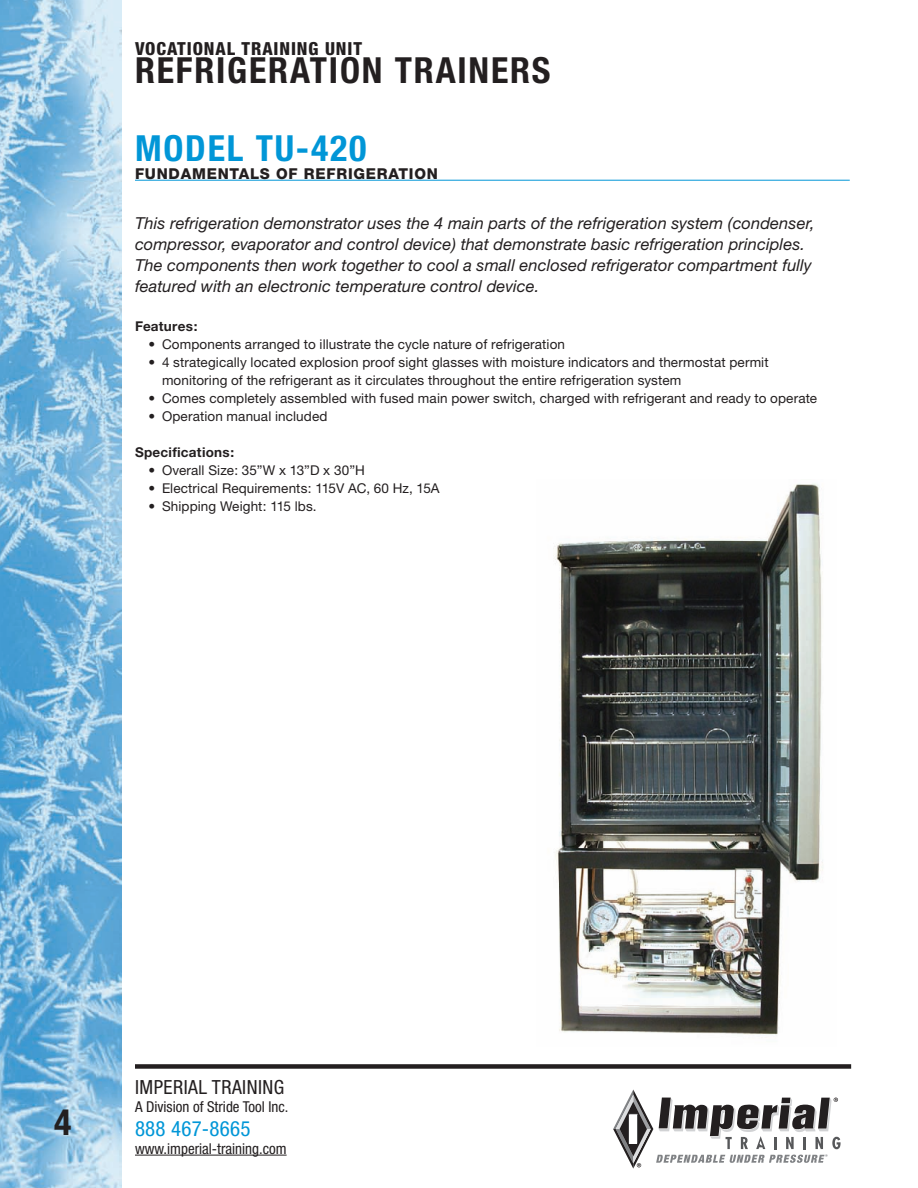
<style>
.page{position:relative;width:918px;height:1188px;background:#fff}
.page>*{position:absolute;margin:0;border:0;box-sizing:border-box;transform-origin:0 0}
.t1{font:700 condensed 36px "Helvetica Neue LT Std";letter-spacing:.05em;color:#231f20}
.t2{font:700 condensed 36px "Helvetica Neue LT Std";letter-spacing:.05em;color:#0196d7}
.t3{font:700 condensed 36px "Helvetica Neue";color:#231f20}
.t4{font:condensed 21px "Helvetica Neue";letter-spacing:.01em;color:#0196d7}
.t5{font:condensed 19.5px "Helvetica Neue";letter-spacing:.025em;color:#231f20}
.t6{font:800 condensed 18px "Helvetica Neue";letter-spacing:.05em;color:#231f20}
.t7{font:italic 16.5px/21px "Helvetica Neue";letter-spacing:.005em;color:#231f20}
.t8{font:condensed 15px "Helvetica Neue";color:#231f20}
.t9{font:800 15px "Helvetica Neue";letter-spacing:.05em;color:#231f20}
.t10{font:13.5px/18px "Helvetica Neue";letter-spacing:.01em;color:#231f20}
.t11{font:700 13.5px "Helvetica Neue";letter-spacing:.02em;color:#231f20}
.s1{font-weight:700}
</style>
<div class="page">
<img style="left:0;top:0;width:122px;height:1188px">
<div style="left:135px;top:1064px;width:716px;height:5px;background:#231f20"></div>
<hr style="left:135px;top:1155px;width:152px;height:1px;background:#231f20">
<svg style="left:613px;top:1090px;width:228px;height:79px"></svg>
<img style="left:554px;top:484px;width:269px;height:551px">
<hr style="left:135px;top:180px;width:715px;height:1px;background:#0196d7">
<h3 class="t6" style="left:135px;top:38px;width:229px">VOCATIONAL TRAINING UNIT</h3>
<h1 class="t1" style="left:135px;top:49px;width:417px">REFRIGERATION TRAINERS</h1>
<h1 class="t2" style="left:135px;top:126px;width:233px">MODEL TU-420</h1>
<p class="t9" style="left:135px;top:164px;width:304px">FUNDAMENTALS OF REFRIGERATION</p>
<p class="t7" style="left:135px;top:212px;width:681px">This refrigeration demonstrator uses the 4 main parts of the refrigeration system (condenser, compressor, evaporator and control device) that demonstrate basic refrigeration principles.<br>The components then work together to cool a small enclosed refrigerator compartment fully featured with an electronic temperature control device.</p>
<p class="t11" style="left:135px;top:318px;width:64px">Features:</p>
<p class="t10" style="left:148px;top:335px;width:418px"><span class="s1">•</span> Components arranged to illustrate the cycle nature of refrigeration</p>
<p class="t10" style="left:162px;top:353px;width:608px;text-indent:-14px"><span class="s1">•</span> 4 strategically located explosion proof sight glasses with moisture indicators and thermostat permit monitoring of the refrigerant as it circulates throughout the entire refrigeration system</p>
<p class="t10" style="left:148px;top:389px;width:670px"><span class="s1">•</span> Comes completely assembled with fused main power switch, charged with refrigerant and ready to operate</p>
<p class="t10" style="left:148px;top:407px;width:181px"><span class="s1">•</span> Operation manual included</p>
<p class="t11" style="left:135px;top:444px;width:101px">Specifications:</p>
<p class="t10" style="left:148px;top:461px;width:218px"><span class="s1">•</span> Overall Size: 35”W x 13”D x 30”H</p>
<p class="t10" style="left:148px;top:479px;width:293px"><span class="s1">•</span> Electrical Requirements: 115V AC, 60 Hz, 15A</p>
<p class="t10" style="left:148px;top:497px;width:170px"><span class="s1">•</span> Shipping Weight: 115 lbs.</p>
<h1 class="t3" style="left:54px;top:1101px;width:19px">4</h1>
<h3 class="t5" style="left:135px;top:1075px;width:151px">IMPERIAL TRAINING</h3>
<p class="t8" style="left:135px;top:1098px;width:155px">A Division of Stride Tool Inc.</p>
<h2 class="t4" style="left:135px;top:1116px;width:117px">888 467-8665</h2>
<p class="t8" style="left:135px;top:1140px;width:153px">www.imperial-training.com</p>
</div>
